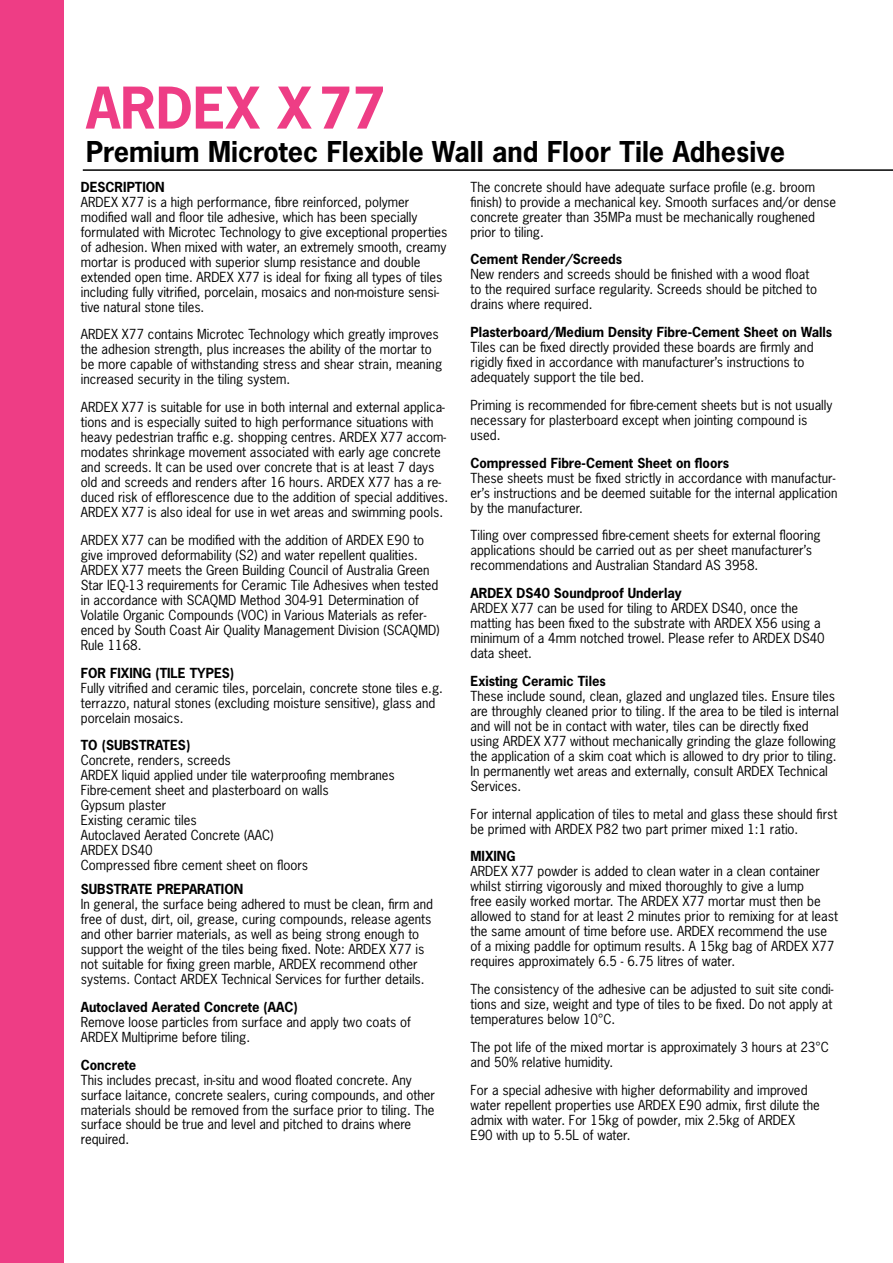
<style>
.page{position:relative;width:893px;height:1263px;background:#fff}
.page>*{position:absolute;margin:0;border:0;box-sizing:border-box;transform-origin:0 0}
.t1{font:700 54px "News Gothic Std";color:#ee3d85}
.t2{font:700 27px "News Gothic Std";color:#000}
.t3{font:13.05px/15px "News Gothic Std";color:#000}
.t4{font:700 13.05px "News Gothic Std";color:#000}
</style>
<div class="page">
<hr style="left:83px;top:169px;width:810px;height:2px;background:#000">
<div style="left:0;top:0;width:64px;height:1263px;background:#ee3d85"></div>
<h1 class="t1" style="left:86px;top:72px;width:301px">ARDEX X77</h1>
<h2 class="t2" style="left:86px;top:133px;width:701px">Premium Microtec Flexible Wall and Floor Tile Adhesive</h2>
<p class="t4" style="left:81px;top:178px;width:85px">DESCRIPTION</p>
<p class="t3" style="left:81px;top:194px;width:368px">ARDEX X77 is a high performance, fibre reinforced, polymer modified wall and floor tile adhesive, which has been specially formulated with Microtec Technology to give exceptional properties of adhesion. When mixed with water, an extremely smooth, creamy mortar is produced with superior slump resistance and double extended open time. ARDEX X77 is ideal for fixing all types of tiles including fully vitrified, porcelain, mosaics and non-moisture sensi&shy;tive natural stone tiles.</p>
<p class="t3" style="left:81px;top:327px;width:363px">ARDEX X77 contains Microtec Technology which greatly improves the adhesion strength, plus increases the ability of the mortar to be more capable of withstanding stress and shear strain, meaning increased security in the tiling system.</p>
<p class="t3" style="left:81px;top:400px;width:369px">ARDEX X77 is suitable for use in both internal and external applica&shy;tions and is especially suited to high performance situations with heavy pedestrian traffic e.g. shopping centres. ARDEX X77 accom&shy;modates shrinkage movement associated with early age concrete and screeds. It can be used over concrete that is at least 7 days old and screeds and renders after 16 hours. ARDEX X77 has a re&shy;duced risk of efflorescence due to the addition of special additives.<br>ARDEX X77 is also ideal for use in wet areas and swimming pools.</p>
<p class="t3" style="left:81px;top:532px;width:360px">ARDEX X77 can be modified with the addition of ARDEX E90 to give improved deformability (S2) and water repellent qualities.<br>ARDEX X77 meets the Green Building Council of Australia Green Star IEQ-13 requirements for Ceramic Tile Adhesives when tested in accordance with SCAQMD Method 304-91 Determination of Volatile Organic Compounds (VOC) in Various Materials as refer&shy;enced by South Coast Air Quality Management Division (SCAQMD)<br>Rule 1168.</p>
<p class="t4" style="left:81px;top:664px;width:155px">FOR FIXING (TILE TYPES)</p>
<p class="t3" style="left:81px;top:680px;width:364px">Fully vitrified and ceramic tiles, porcelain, concrete stone tiles e.g. terrazzo, natural stones (excluding moisture sensitive), glass and porcelain mosaics.</p>
<p class="t4" style="left:81px;top:737px;width:111px">TO (SUBSTRATES)</p>
<p class="t3" style="left:81px;top:753px;width:316px">Concrete, renders, screeds<br>ARDEX liquid applied under tile waterproofing membranes<br>Fibre-cement sheet and plasterboard on walls<br>Gypsum plaster<br>Existing ceramic tiles<br>Autoclaved Aerated Concrete (AAC)<br>ARDEX DS40<br>Compressed fibre cement sheet on floors</p>
<p class="t4" style="left:81px;top:880px;width:164px">SUBSTRATE PREPARATION</p>
<p class="t3" style="left:81px;top:896px;width:354px">In general, the surface being adhered to must be clean, firm and free of dust, dirt, oil, grease, curing compounds, release agents and other barrier materials, as well as being strong enough to support the weight of the tiles being fixed. Note: ARDEX X77 is not suitable for fixing green marble, ARDEX recommend other systems. Contact ARDEX Technical Services for further details.</p>
<p class="t4" style="left:81px;top:998px;width:218px">Autoclaved Aerated Concrete (AAC)</p>
<p class="t3" style="left:81px;top:1014px;width:332px">Remove loose particles from surface and apply two coats of<br>ARDEX Multiprime before tiling.</p>
<p class="t4" style="left:81px;top:1056px;width:57px">Concrete</p>
<p class="t3" style="left:81px;top:1072px;width:356px">This includes precast, in-situ and wood floated concrete. Any surface laitance, concrete sealers, curing compounds, and other materials should be removed from the surface prior to tiling. The surface should be true and level and pitched to drains where required.</p>
<p class="t3" style="left:470px;top:179px;width:367px">The concrete should have adequate surface profile (e.g. broom finish) to provide a mechanical key. Smooth surfaces and/or dense concrete greater than 35MPa must be mechanically roughened prior to tiling.</p>
<p class="t4" style="left:470px;top:251px;width:153px">Cement Render/Screeds</p>
<p class="t3" style="left:470px;top:267px;width:348px">New renders and screeds should be finished with a wood float to the required surface regularity. Screeds should be pitched to drains where required.</p>
<p class="t4" style="left:470px;top:324px;width:363px">Plasterboard/Medium Density Fibre-Cement Sheet on Walls</p>
<p class="t3" style="left:470px;top:340px;width:345px">Tiles can be fixed directly provided these boards are firmly and rigidly fixed in accordance with manufacturer’s instructions to adequately support the tile bed.</p>
<p class="t3" style="left:470px;top:397px;width:363px">Priming is recommended for fibre-cement sheets but is not usually necessary for plasterboard except when jointing compound is used.</p>
<p class="t4" style="left:470px;top:454px;width:260px">Compressed Fibre-Cement Sheet on floors</p>
<p class="t3" style="left:470px;top:470px;width:368px">These sheets must be fixed strictly in accordance with manufactur&shy;er’s instructions and be deemed suitable for the internal application by the manufacturer.</p>
<p class="t3" style="left:470px;top:528px;width:352px">Tiling over compressed fibre-cement sheets for external flooring applications should be carried out as per sheet manufacturer’s recommendations and Australian Standard AS 3958.</p>
<p class="t4" style="left:470px;top:585px;width:213px">ARDEX DS40 Soundproof Underlay</p>
<p class="t3" style="left:470px;top:601px;width:356px">ARDEX X77 can be used for tiling to ARDEX DS40, once the matting has been fixed to the substrate with ARDEX X56 using a minimum of a 4mm notched trowel. Please refer to ARDEX DS40 data sheet.</p>
<p class="t4" style="left:470px;top:672px;width:137px">Existing Ceramic Tiles</p>
<p class="t3" style="left:470px;top:688px;width:370px">These include sound, clean, glazed and unglazed tiles. Ensure tiles are throughly cleaned prior to tiling. If the area to be tiled is internal and will not be in contact with water, tiles can be directly fixed using ARDEX X77 without mechanically grinding the glaze following the application of a skim coat which is allowed to dry prior to tiling.<br>In permanently wet areas and externally, consult ARDEX Technical Services.</p>
<p class="t3" style="left:470px;top:806px;width:368px">For internal application of tiles to metal and glass these should first be primed with ARDEX P82 two part primer mixed 1:1 ratio.</p>
<p class="t4" style="left:470px;top:848px;width:46px">MIXING</p>
<p class="t3" style="left:470px;top:864px;width:369px">ARDEX X77 powder is added to clean water in a clean container whilst stirring vigorously and mixed thoroughly to give a lump<br>free easily worked mortar. The ARDEX X77 mortar must then be allowed to stand for at least 2 minutes prior to remixing for at least the same amount of time before use. ARDEX recommend the use of a mixing paddle for optimum results. A 15kg bag of ARDEX X77 requires approximately 6.5 - 6.75 litres of water.</p>
<p class="t3" style="left:470px;top:982px;width:365px;text-align:justify">The consistency of the adhesive can be adjusted to suit site condi&shy;tions and size, weight and type of tiles to be fixed. Do not apply at temperatures below 10°C.</p>
<p class="t3" style="left:470px;top:1039px;width:360px">The pot life of the mixed mortar is approximately 3 hours at 23°C and 50% relative humidity.</p>
<p class="t3" style="left:470px;top:1082px;width:351px">For a special adhesive with higher deformability and improved water repellent properties use ARDEX E90 admix, first dilute the admix with water. For 15kg of powder, mix 2.5kg of ARDEX E90 with up to 5.5L of water.</p>
</div>
